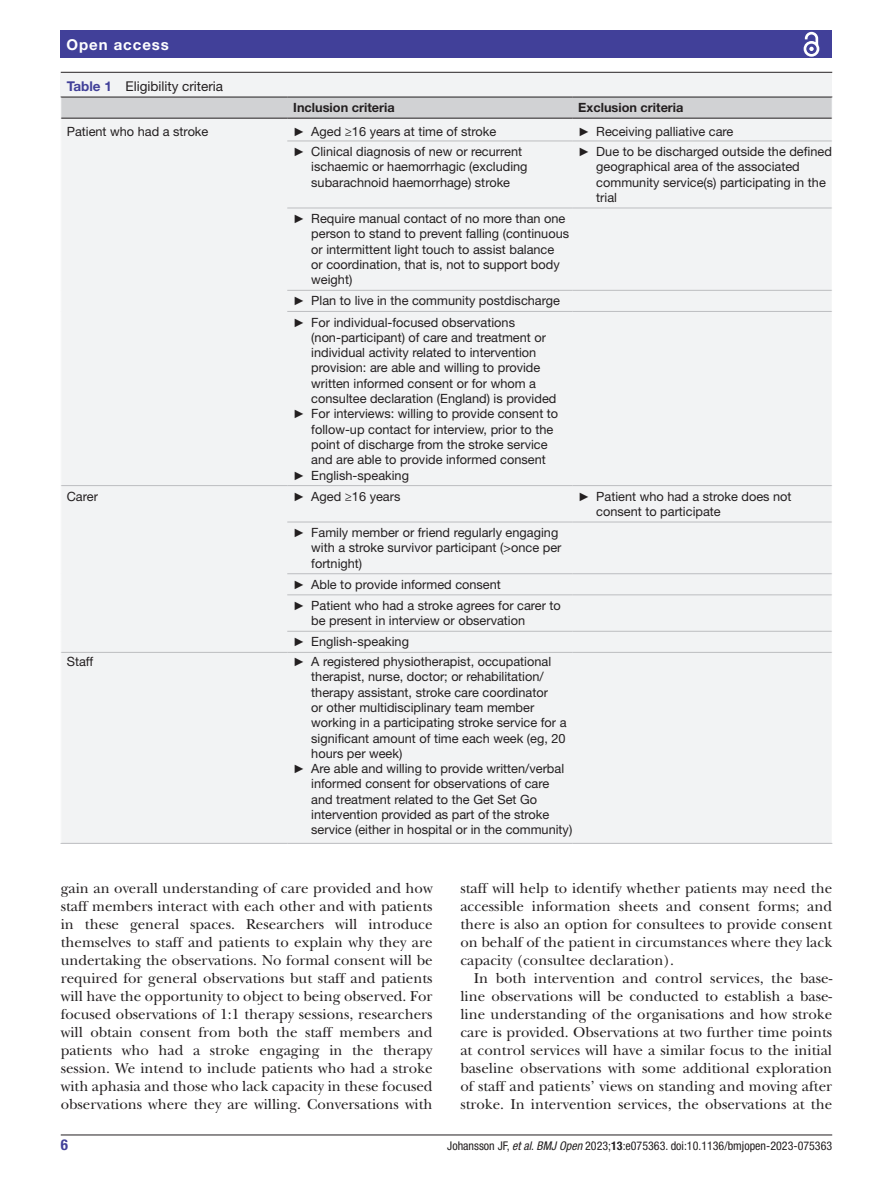
<style>
.page{position:relative;width:893px;height:1191px;background:#fff}
.page>*{position:absolute;margin:0;border:0;box-sizing:border-box;transform-origin:0 0}
.t1{font:15px/18px "New Baskerville";color:#231f20;text-align:justify}
.t2{font:700 15px "Helvetica Neue LT Std";letter-spacing:.065em;color:#fff}
.t3{font:700 condensed 15px "Helvetica Neue LT Std";color:#414099}
.t4{font:13.5px "Helvetica Neue LT Std";color:#231f20}
.t5{font:12.75px/15.3px "Helvetica Neue LT Std";color:#231f20}
.t6{font:700 12.75px "Helvetica Neue LT Std";color:#231f20}
.t7{font:condensed 12px "Helvetica Neue LT Std";color:#231f20}
.s1{font-weight:700;color:#414099}
.s2{font-family:"Arial";font-size:12px}
.s3{font-style:italic}
.s4{font-weight:700}
</style>
<div class="page">
<hr style="left:61px;top:1134px;width:771px;height:1px;background:#231f20">
<div style="left:61px;top:31px;width:771px;height:27px;background:#414099"></div>
<svg style="left:803px;top:31px;width:17px;height:26px"></svg>
<div style="left:61px;top:73px;width:771px;height:770px;background:#f2f3f4"></div>
<hr style="left:61px;top:72px;width:771px;height:1px;background:#231f20">
<hr style="left:287px;top:141px;width:285px;height:1px;background:#bcbdc0">
<hr style="left:572px;top:141px;width:260px;height:1px;background:#bcbdc0">
<hr style="left:287px;top:208px;width:285px;height:1px;background:#bcbdc0">
<hr style="left:572px;top:208px;width:260px;height:1px;background:#bcbdc0">
<hr style="left:287px;top:290px;width:285px;height:1px;background:#bcbdc0">
<hr style="left:572px;top:290px;width:260px;height:1px;background:#bcbdc0">
<hr style="left:287px;top:311px;width:285px;height:1px;background:#bcbdc0">
<hr style="left:572px;top:311px;width:260px;height:1px;background:#bcbdc0">
<hr style="left:61px;top:485px;width:226px;height:1px;background:#bcbdc0">
<hr style="left:287px;top:485px;width:285px;height:1px;background:#bcbdc0">
<hr style="left:572px;top:485px;width:260px;height:1px;background:#bcbdc0">
<hr style="left:287px;top:522px;width:285px;height:1px;background:#bcbdc0">
<hr style="left:572px;top:522px;width:260px;height:1px;background:#bcbdc0">
<hr style="left:287px;top:573px;width:285px;height:1px;background:#bcbdc0">
<hr style="left:572px;top:573px;width:260px;height:1px;background:#bcbdc0">
<hr style="left:287px;top:594px;width:285px;height:1px;background:#bcbdc0">
<hr style="left:572px;top:594px;width:260px;height:1px;background:#bcbdc0">
<hr style="left:287px;top:631px;width:285px;height:1px;background:#bcbdc0">
<hr style="left:572px;top:631px;width:260px;height:1px;background:#bcbdc0">
<hr style="left:61px;top:652px;width:226px;height:1px;background:#bcbdc0">
<hr style="left:61px;top:843px;width:226px;height:1px;background:#bcbdc0">
<hr style="left:287px;top:652px;width:285px;height:1px;background:#bcbdc0">
<hr style="left:287px;top:843px;width:285px;height:1px;background:#bcbdc0">
<hr style="left:572px;top:652px;width:260px;height:1px;background:#bcbdc0">
<hr style="left:572px;top:843px;width:260px;height:1px;background:#bcbdc0">
<svg style="left:60px;top:97px;width:773px;height:44px"></svg>
<p class="t2" style="left:66px;top:35px;width:104px">Open access</p>
<p class="t4" style="left:67px;top:78px;width:158px"><span class="s1">Table 1</span> Eligibility criteria</p>
<p class="t6" style="left:293px;top:100px;width:103px">Inclusion criteria</p>
<p class="t6" style="left:578px;top:100px;width:107px">Exclusion criteria</p>
<p class="t5" style="left:67px;top:124px;width:143px">Patient who had a stroke</p>
<p class="t5" style="left:293px;top:124px;width:204px"><span class="s2">►</span> Aged ≥16 years at time of stroke</p>
<p class="t5" style="left:578px;top:124px;width:157px"><span class="s2">►</span> Receiving palliative care</p>
<p class="t5" style="left:311px;top:144px;width:218px;text-indent:-18px"><span class="s2">►</span> Clinical diagnosis of new or recurrent ischaemic or haemorrhagic (excluding subarachnoid haemorrhage) stroke</p>
<p class="t5" style="left:596px;top:144px;width:237px;text-indent:-18px"><span class="s2">►</span> Due to be discharged outside the defined geographical area of the associated community service(s) participating in the trial</p>
<p class="t5" style="left:311px;top:211px;width:259px;text-indent:-18px"><span class="s2">►</span> Require manual contact of no more than one person to stand to prevent falling (continuous or intermittent light touch to assist balance<br>or coordination, that is, not to support body weight)</p>
<p class="t5" style="left:293px;top:290px;width:268px;line-height:21.1px"><span class="s2">►</span> Plan to live in the community postdischarge <span class="s2">►</span> For individual-focused observations</p>
<p class="t5" style="left:311px;top:329px;width:236px">(non-participant) of care and treatment or</p>
<p class="t5" style="left:311px;top:345px;width:227px">individual activity related to intervention</p>
<p class="t5" style="left:311px;top:360px;width:231px">provision: are able and willing to provide</p>
<p class="t5" style="left:311px;top:375px;width:226px">written informed consent or for whom a</p>
<p class="t5" style="left:311px;top:391px;width:247px">consultee declaration (England) is provided</p>
<p class="t5" style="left:293px;top:406px;width:266px"><span class="s2">►</span> For interviews: willing to provide consent to</p>
<p class="t5" style="left:311px;top:421px;width:244px">follow-up contact for interview, prior to the</p>
<p class="t5" style="left:311px;top:436px;width:238px">point of discharge from the stroke service</p>
<p class="t5" style="left:311px;top:452px;width:236px">and are able to provide informed consent</p>
<p class="t5" style="left:293px;top:467px;width:117px"><span class="s2">►</span> English-speaking</p>
<p class="t5" style="left:67px;top:488px;width:33px">Carer</p>
<p class="t5" style="left:293px;top:488px;width:109px"><span class="s2">►</span> Aged ≥16 years</p>
<p class="t5" style="left:596px;top:488px;width:197px;text-indent:-18px"><span class="s2">►</span> Patient who had a stroke does not consent to participate</p>
<p class="t5" style="left:311px;top:525px;width:252px;text-indent:-18px"><span class="s2">►</span> Family member or friend regularly engaging with a stroke survivor participant (&gt;once per fortnight)</p>
<p class="t5" style="left:293px;top:573px;width:269px;line-height:21.1px"><span class="s2">►</span> Able to provide informed consent<br><span class="s2">►</span> Patient who had a stroke agrees for carer to</p>
<p class="t5" style="left:293px;top:610px;width:233px;line-height:21.1px;text-indent:18px">be present in interview or observation <span class="s2">►</span> English-speaking</p>
<p class="t5" style="left:67px;top:653px;width:28px">Staff</p>
<p class="t5" style="left:293px;top:653px;width:259px"><span class="s2">►</span> A registered physiotherapist, occupational</p>
<p class="t5" style="left:311px;top:669px;width:234px">therapist, nurse, doctor; or rehabilitation/</p>
<p class="t5" style="left:311px;top:684px;width:238px">therapy assistant, stroke care coordinator</p>
<p class="t5" style="left:311px;top:699px;width:224px">or other multidisciplinary team member</p>
<p class="t5" style="left:311px;top:715px;width:257px">working in a participating stroke service for a</p>
<p class="t5" style="left:311px;top:730px;width:256px">significant amount of time each week (eg, 20</p>
<p class="t5" style="left:311px;top:745px;width:93px">hours per week)</p>
<p class="t5" style="left:293px;top:760px;width:272px"><span class="s2">►</span> Are able and willing to provide written/verbal</p>
<p class="t5" style="left:311px;top:776px;width:240px">informed consent for observations of care</p>
<p class="t5" style="left:311px;top:791px;width:227px">and treatment related to the Get Set Go</p>
<p class="t5" style="left:311px;top:806px;width:240px">intervention provided as part of the stroke</p>
<p class="t5" style="left:311px;top:822px;width:263px">service (either in hospital or in the community)</p>
<p class="t1" style="left:61px;top:879px;width:373px">gain an overall understanding of care provided and how staff members interact with each other and with patients in these general spaces. Researchers will introduce themselves to staff and patients to explain why they are undertaking the observations. No formal consent will be required for general observations but staff and patients will have the opportunity to object to being observed. For focused observations of 1:1 therapy sessions, researchers will obtain consent from both the staff members and patients who had a stroke engaging in the therapy session. We intend to include patients who had a stroke with aphasia and those who lack capacity in these focused observations where they are willing. Conversations with</p>
<p class="t1" style="left:460px;top:879px;width:373px">staff will help to identify whether patients may need the accessible information sheets and consent forms; and there is also an option for consultees to provide consent on behalf of the patient in circumstances where they lack capacity (consultee declaration).</p>
<p class="t1" style="left:460px;top:969px;width:373px;text-indent:13px">In both intervention and control services, the base&shy;line observations will be conducted to establish a base&shy;line understanding of the organisations and how stroke care is provided. Observations at two further time points at control services will have a similar focus to the initial baseline observations with some additional exploration of staff and patients’ views on standing and moving after stroke. In intervention services, the observations at the</p>
<p class="t3" style="left:61px;top:1135px;width:9px">6</p>
<p class="t7" style="left:447px;top:1138px;width:386px">Johansson JF, <span class="s3">et al</span>. <span class="s3">BMJ Open</span> 2023;<span class="s4">13</span>:e075363. doi:10.1136/bmjopen-2023-075363</p>
</div>
